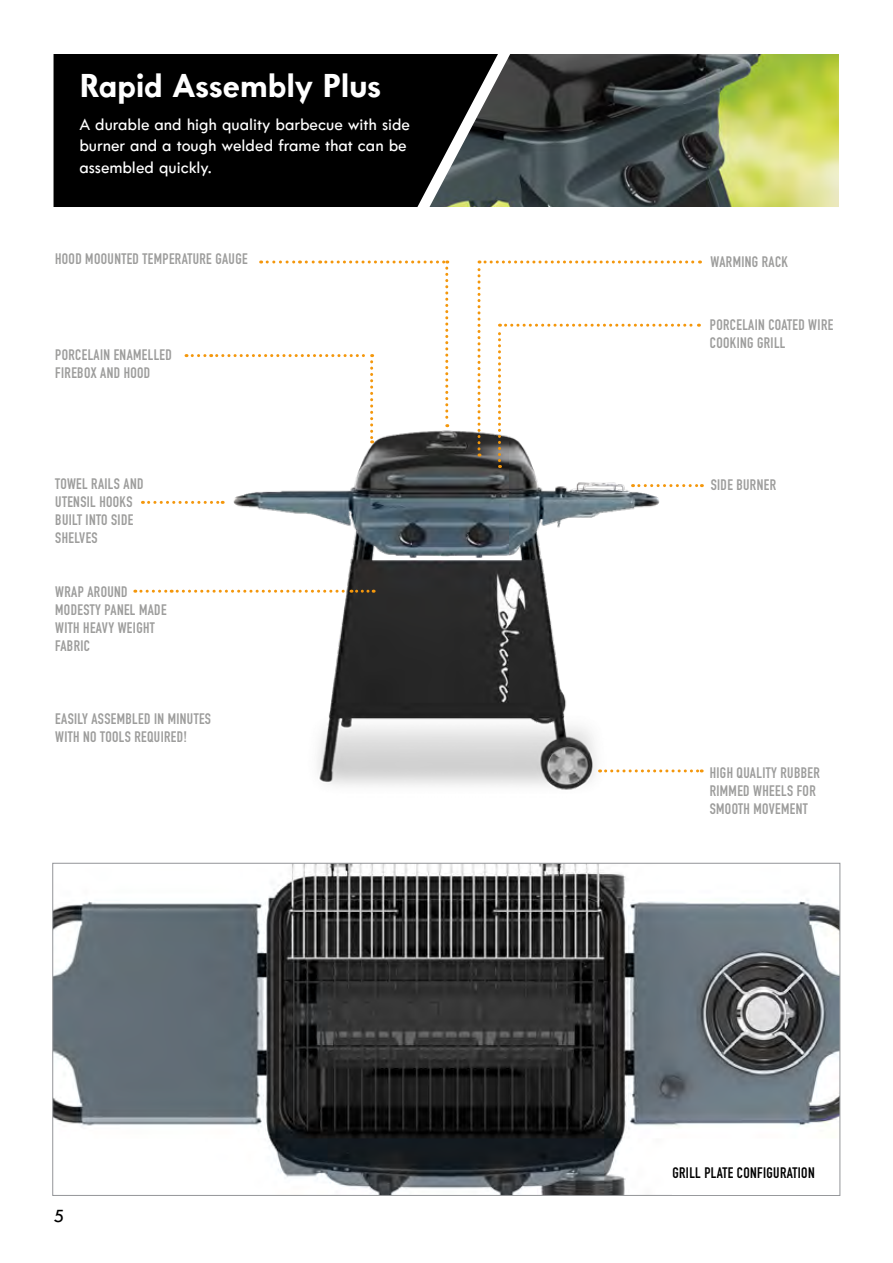
<style>
.page{position:relative;width:893px;height:1263px;background:#fff}
.page>*{position:absolute;margin:0;border:0;box-sizing:border-box;transform-origin:0 0}
.t1{font:36px "Tw Cen MT Boldfor Kenmore";color:#fff}
.t2{font:19.5px "Tw Cen MT Mediumfor Kenmore";color:#000}
.t3{font:18px/21.6px "Tw Cen MT Mediumfor Kenmore";color:#fff}
.t4{font:700 15px/18px "DIN Condensed";letter-spacing:.025em;color:#9d9d9c}
.t5{font:700 15px "DIN Condensed";letter-spacing:.025em;color:#000}
</style>
<div class="page">
<img style="left:233px;top:430px;width:427px;height:360px">
<img style="left:498px;top:54px;width:341px;height:153px">
<svg style="left:54px;top:54px;width:444px;height:153px;background:#0a0b0b"></svg>
<svg style="left:149px;top:501px;width:74px;height:3px"></svg>
<svg style="left:135px;top:590px;width:239px;height:3px"></svg>
<svg style="left:477px;top:260px;width:223px;height:208px"></svg>
<svg style="left:186px;top:260px;width:262px;height:183px"></svg>
<svg style="left:639px;top:484px;width:63px;height:3px"></svg>
<svg style="left:600px;top:769px;width:102px;height:3px"></svg>
<svg style="left:52px;top:863px;width:788px;height:333px"></svg>
<div style="left:672px;top:1167px;width:165px;height:28px;background:#fff"></div>
<h1 class="t1" style="left:79px;top:66px;width:303px">Rapid Assembly Plus</h1>
<p class="t3" style="left:79px;top:113px;width:332px">A durable and high quality barbecue with side burner and a tough welded frame that can be assembled quickly.</p>
<p class="t4" style="left:55px;top:250px;width:194px">HOOD MOOUNTED TEMPERATURE GAUGE</p>
<p class="t4" style="left:711px;top:253px;width:79px">WARMING RACK</p>
<p class="t4" style="left:55px;top:345px;width:118px">PORCELAIN ENAMELLED<br>FIREBOX AND HOOD</p>
<p class="t4" style="left:55px;top:475px;width:90px">TOWEL RAILS AND<br>UTENSIL HOOKS<br>BUILT INTO SIDE<br>SHELVES</p>
<p class="t4" style="left:55px;top:582px;width:113px">WRAP AROUND<br>MODESTY PANEL MADE<br>WITH HEAVY WEIGHT<br>FABRIC</p>
<p class="t4" style="left:55px;top:710px;width:157px">EASILY ASSEMBLED IN MINUTES<br>WITH NO TOOLS REQUIRED!</p>
<h2 class="t2" style="left:54px;top:1205px;width:11px">5</h2>
<p class="t4" style="left:710px;top:316px;width:125px">PORCELAIN COATED WIRE<br>COOKING GRILL</p>
<p class="t4" style="left:711px;top:475px;width:67px">SIDE BURNER</p>
<p class="t4" style="left:710px;top:763px;width:112px">HIGH QUALITY RUBBER<br>RIMMED WHEELS FOR<br>SMOOTH MOVEMENT</p>
<p class="t5" style="left:672px;top:1163px;width:144px">GRILL PLATE CONFIGURATION</p>
</div>
